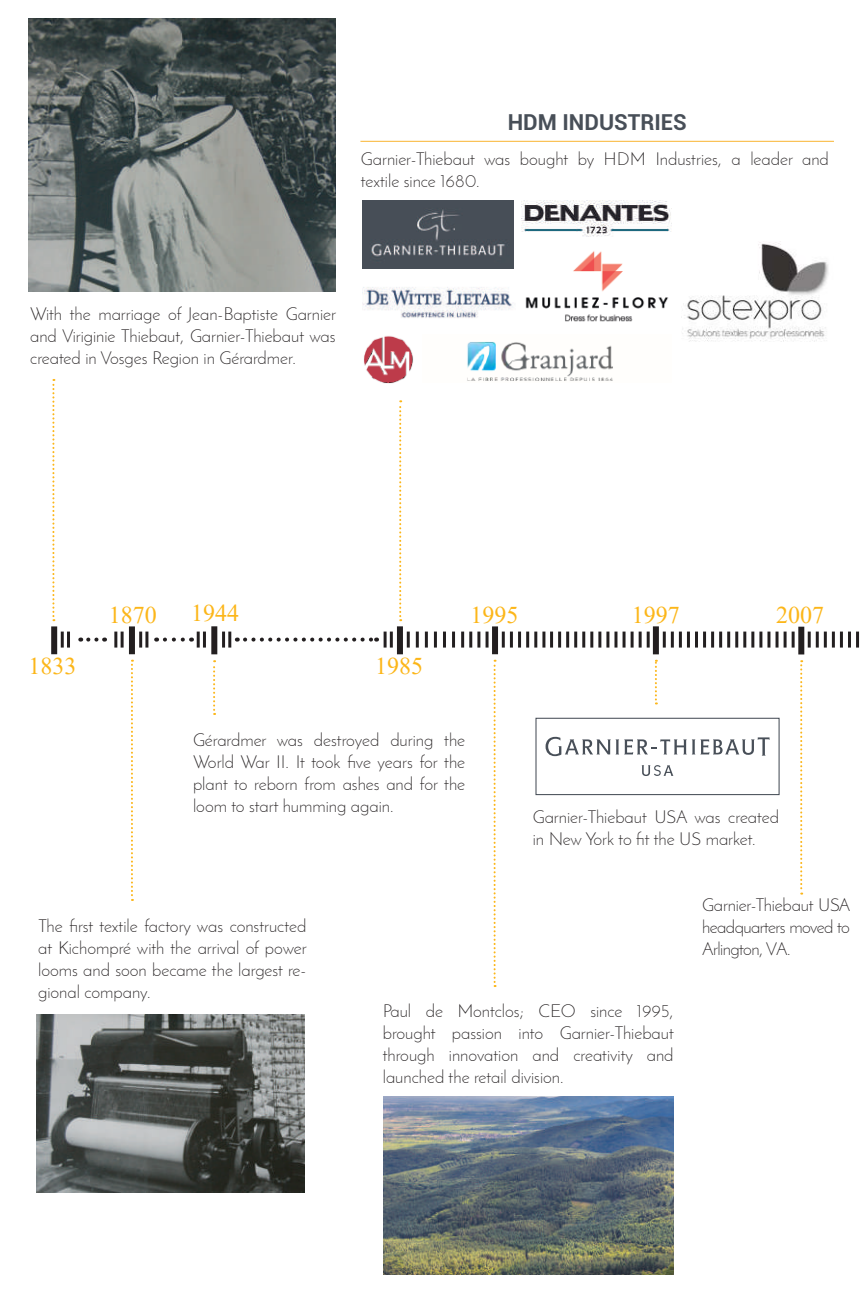
<style>
.page{position:relative;width:864px;height:1296px;background:#fff}
.page>*{position:absolute;margin:0;border:0;box-sizing:border-box;transform-origin:0 0}
.t1{font:24px "Times New Roman";color:#fcb619}
.t2{font:700 22px "Roboto";color:#484f58}
.t3{font:300 18px/22px "Josefin Sans";color:#231f20;text-align:justify}
</style>
<div class="page">
<img style="left:29px;top:18px;width:307px;height:273px">
<svg style="left:52px;top:379px;width:2px;height:242px"></svg>
<div style="left:51px;top:626px;width:6px;height:28px;background:#231f20"></div>
<div style="left:129px;top:626px;width:6px;height:28px;background:#231f20"></div>
<div style="left:211px;top:626px;width:6px;height:28px;background:#231f20"></div>
<div style="left:397px;top:626px;width:6px;height:28px;background:#231f20"></div>
<div style="left:492px;top:626px;width:6px;height:28px;background:#231f20"></div>
<svg style="left:131px;top:660px;width:2px;height:241px"></svg>
<svg style="left:213px;top:660px;width:2px;height:55px"></svg>
<svg style="left:399px;top:400px;width:2px;height:221px"></svg>
<img style="left:384px;top:1097px;width:290px;height:177px">
<svg style="left:494px;top:660px;width:2px;height:327px"></svg>
<div style="left:653px;top:626px;width:6px;height:28px;background:#231f20"></div>
<svg style="left:655px;top:660px;width:2px;height:44px"></svg>
<div style="left:535px;top:718px;width:245px;height:77px;border:1px solid #484f58"></div>
<svg style="left:546px;top:737px;width:224px;height:19px"></svg>
<svg style="left:642px;top:765px;width:31px;height:11px"></svg>
<hr style="left:139px;top:632px;width:3px;height:16px;background:#231f20">
<hr style="left:145px;top:632px;width:3px;height:16px;background:#231f20">
<hr style="left:197px;top:632px;width:3px;height:16px;background:#231f20">
<hr style="left:203px;top:632px;width:3px;height:16px;background:#231f20">
<hr style="left:407px;top:632px;width:3px;height:16px;background:#231f20">
<hr style="left:416px;top:632px;width:3px;height:16px;background:#231f20">
<hr style="left:425px;top:632px;width:3px;height:16px;background:#231f20">
<hr style="left:434px;top:632px;width:3px;height:16px;background:#231f20">
<hr style="left:443px;top:632px;width:3px;height:16px;background:#231f20">
<hr style="left:452px;top:632px;width:3px;height:16px;background:#231f20">
<hr style="left:461px;top:632px;width:3px;height:16px;background:#231f20">
<hr style="left:469px;top:632px;width:3px;height:16px;background:#231f20">
<hr style="left:477px;top:632px;width:3px;height:16px;background:#231f20">
<hr style="left:486px;top:632px;width:3px;height:16px;background:#231f20">
<hr style="left:502px;top:632px;width:3px;height:16px;background:#231f20">
<hr style="left:510px;top:632px;width:3px;height:16px;background:#231f20">
<hr style="left:518px;top:632px;width:3px;height:16px;background:#231f20">
<hr style="left:526px;top:632px;width:3px;height:16px;background:#231f20">
<hr style="left:534px;top:632px;width:3px;height:16px;background:#231f20">
<hr style="left:542px;top:632px;width:3px;height:16px;background:#231f20">
<img style="left:37px;top:1015px;width:267px;height:177px">
<svg style="left:88px;top:638px;width:17px;height:4px"></svg>
<svg style="left:165px;top:638px;width:27px;height:4px"></svg>
<hr style="left:61px;top:632px;width:3px;height:16px;background:#231f20">
<hr style="left:67px;top:632px;width:3px;height:16px;background:#231f20">
<hr style="left:114px;top:632px;width:3px;height:16px;background:#231f20">
<hr style="left:121px;top:632px;width:3px;height:16px;background:#231f20">
<hr style="left:222px;top:632px;width:3px;height:16px;background:#231f20">
<hr style="left:228px;top:632px;width:3px;height:16px;background:#231f20">
<hr style="left:384px;top:632px;width:3px;height:16px;background:#231f20">
<hr style="left:390px;top:632px;width:3px;height:16px;background:#231f20">
<svg style="left:245px;top:638px;width:132px;height:4px"></svg>
<hr style="left:360px;top:141px;width:474px;height:1px;background:#f9b431">
<img style="left:521px;top:201px;width:151px;height:35px">
<img style="left:362px;top:287px;width:151px;height:31px">
<img style="left:525px;top:251px;width:143px;height:71px">
<img style="left:362px;top:201px;width:151px;height:67px">
<img style="left:467px;top:341px;width:146px;height:40px">
<img style="left:364px;top:336px;width:49px;height:47px">
<img style="left:681px;top:241px;width:148px;height:100px">
<hr style="left:550px;top:632px;width:3px;height:16px;background:#231f20">
<hr style="left:558px;top:632px;width:3px;height:16px;background:#231f20">
<hr style="left:566px;top:632px;width:3px;height:16px;background:#231f20">
<hr style="left:574px;top:632px;width:3px;height:16px;background:#231f20">
<hr style="left:582px;top:632px;width:3px;height:16px;background:#231f20">
<hr style="left:590px;top:632px;width:3px;height:16px;background:#231f20">
<hr style="left:598px;top:632px;width:3px;height:16px;background:#231f20">
<hr style="left:606px;top:632px;width:3px;height:16px;background:#231f20">
<hr style="left:614px;top:632px;width:3px;height:16px;background:#231f20">
<hr style="left:623px;top:632px;width:3px;height:16px;background:#231f20">
<hr style="left:631px;top:632px;width:3px;height:16px;background:#231f20">
<hr style="left:639px;top:632px;width:3px;height:16px;background:#231f20">
<hr style="left:647px;top:632px;width:3px;height:16px;background:#231f20">
<hr style="left:663px;top:632px;width:3px;height:16px;background:#231f20">
<hr style="left:671px;top:632px;width:3px;height:16px;background:#231f20">
<hr style="left:679px;top:632px;width:3px;height:16px;background:#231f20">
<hr style="left:687px;top:632px;width:3px;height:16px;background:#231f20">
<hr style="left:695px;top:632px;width:3px;height:16px;background:#231f20">
<hr style="left:703px;top:632px;width:3px;height:16px;background:#231f20">
<hr style="left:711px;top:632px;width:3px;height:16px;background:#231f20">
<hr style="left:719px;top:632px;width:3px;height:16px;background:#231f20">
<hr style="left:727px;top:632px;width:3px;height:16px;background:#231f20">
<hr style="left:735px;top:632px;width:3px;height:16px;background:#231f20">
<hr style="left:743px;top:632px;width:3px;height:16px;background:#231f20">
<hr style="left:751px;top:632px;width:3px;height:16px;background:#231f20">
<hr style="left:759px;top:632px;width:3px;height:16px;background:#231f20">
<hr style="left:767px;top:632px;width:3px;height:16px;background:#231f20">
<hr style="left:776px;top:632px;width:3px;height:16px;background:#231f20">
<hr style="left:784px;top:632px;width:3px;height:16px;background:#231f20">
<hr style="left:792px;top:632px;width:3px;height:16px;background:#231f20">
<hr style="left:808px;top:632px;width:3px;height:16px;background:#231f20">
<hr style="left:816px;top:632px;width:3px;height:16px;background:#231f20">
<hr style="left:824px;top:632px;width:3px;height:16px;background:#231f20">
<hr style="left:832px;top:632px;width:3px;height:16px;background:#231f20">
<hr style="left:840px;top:632px;width:3px;height:16px;background:#231f20">
<hr style="left:848px;top:632px;width:3px;height:16px;background:#231f20">
<hr style="left:856px;top:632px;width:3px;height:16px;background:#231f20">
<svg style="left:800px;top:660px;width:2px;height:235px"></svg>
<div style="left:798px;top:627px;width:6px;height:27px;background:#231f20"></div>
<p class="t2" style="left:508px;top:107px;width:180px">HDM INDUSTRIES</p>
<p class="t3" style="left:361px;top:148px;width:469px">Garnier-Thiebaut was bought by HDM Industries, a leader and textile since 1680.</p>
<p class="t3" style="left:30px;top:302px;width:307px">With the marriage of Jean-Baptiste Garnier and Viriginie Thiebaut, Garnier-Thiebaut was created in Vosges Region in Gérardmer.</p>
<h1 class="t1" style="left:28px;top:649px;width:49px">1833</h1>
<h1 class="t1" style="left:109px;top:598px;width:49px">1870</h1>
<h1 class="t1" style="left:191px;top:596px;width:49px">1944</h1>
<h1 class="t1" style="left:375px;top:650px;width:49px">1985</h1>
<h1 class="t1" style="left:471px;top:598px;width:49px">1995</h1>
<h1 class="t1" style="left:632px;top:598px;width:49px">1997</h1>
<h1 class="t1" style="left:776px;top:598px;width:49px">2007</h1>
<p class="t3" style="left:193px;top:728px;width:274px">Gérardmer was destroyed during the World War II. It took five years for the plant to reborn from ashes and for the loom to start humming again.</p>
<p class="t3" style="left:533px;top:806px;width:248px">Garnier-Thiebaut USA was created in New York to fit the US market.</p>
<p class="t3" style="left:38px;top:914px;width:270px">The first textile factory was constructed at Kichompré with the arrival of power looms and soon became the largest re&shy;gional company.</p>
<p class="t3" style="left:383px;top:999px;width:293px">Paul de Montclos; CEO since 1995, brought passion into Garnier-Thiebaut through innovation and creativity and launched the retail division.</p>
<p class="t3" style="left:702px;top:893px;width:150px">Garnier-Thiebaut USA headquarters moved to Arlington, VA.</p>
</div>
